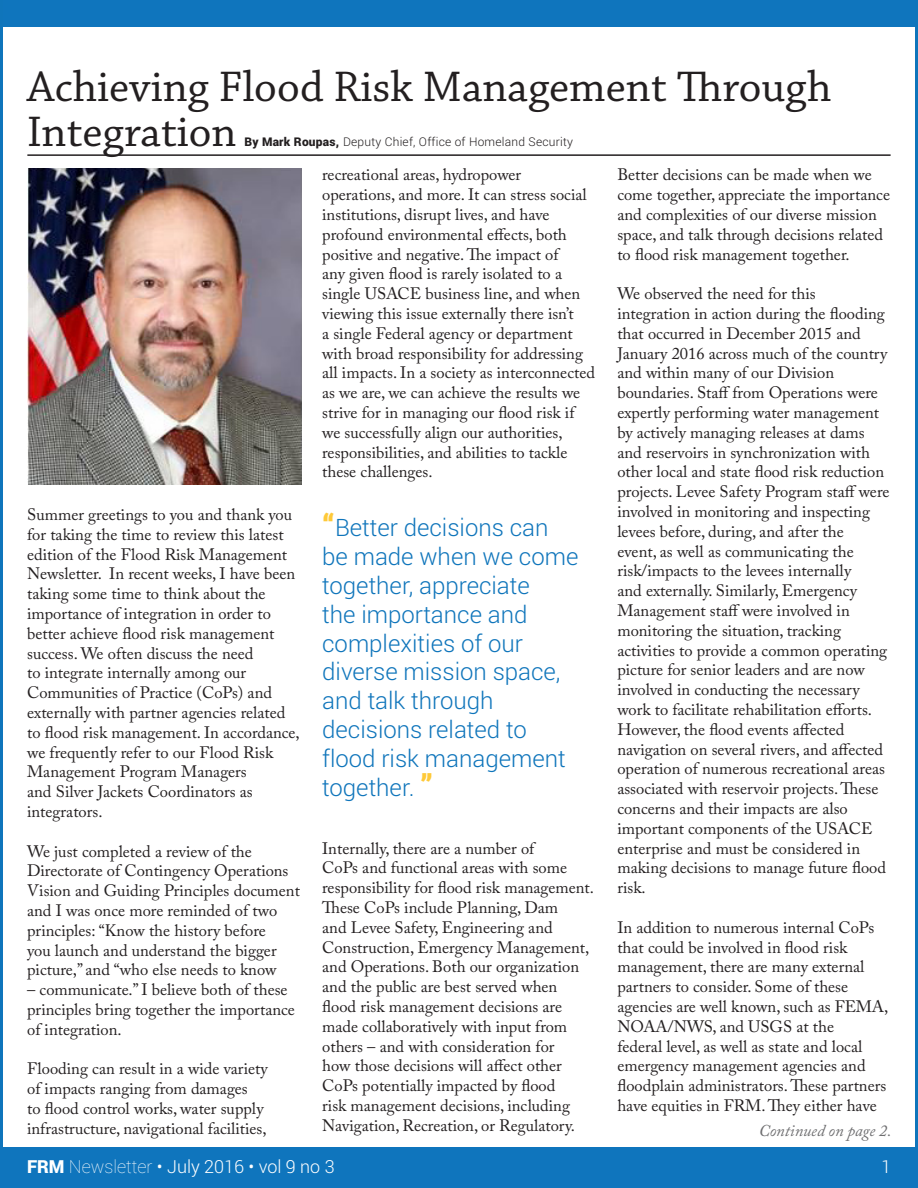
<style>
.page{position:relative;width:918px;height:1188px;background:#fff}
.page>*{position:absolute;margin:0;border:0;box-sizing:border-box;transform-origin:0 0}
.t1{font:45px "Chaparral Pro";color:#231f20}
.t2{font:300 24px/28.8px "Roboto";color:#0f75bb}
.t3{font:300 18px "Roboto";color:#fff}
.t4{font:16.5px/19.8px "Adobe Caslon Pro";color:#231f20}
.t5{font:italic 16.5px "Adobe Caslon Pro";color:#6e6e70}
.t6{font:300 12px "Roboto";letter-spacing:.02em;color:#231f20}
.s1{font-weight:900}
.s2{font-weight:900;font-size:30px;color:#fec938}
.s3{font-weight:100}
</style>
<div class="page">
<div style="left:0;top:0;width:918px;height:27px;background:#0f75bd"></div>
<hr style="left:0;top:0;width:3px;height:1188px;background:#0f75bb">
<hr style="left:915px;top:0;width:3px;height:1188px;background:#0f75bb">
<div style="left:0;top:1148px;width:918px;height:40px;background:#0f75bd"></div>
<img style="left:28px;top:168px;width:273px;height:316px">
<hr style="left:27px;top:154px;width:864px;height:2px;background:#231f20">
<p class="t1" style="left:27px;top:62px;width:806px">Achieving Flood Risk Management Through</p>
<p class="t1" style="left:27px;top:107px;width:211px">Integration</p>
<p class="t6" style="left:244px;top:134px;width:330px"><span class="s1">By Mark Roupas,</span> Deputy Chief, Office of Homeland Security</p>
<p class="t4" style="left:27px;top:504px;width:274px">Summer greetings to you and thank you for taking the time to review this latest edition of the Flood Risk Management Newsletter. In recent weeks, I have been taking some time to think about the importance of integration in order to better achieve flood risk management success. We often discuss the need<br>to integrate internally among our Communities of Practice (CoPs) and externally with partner agencies related to flood risk management. In accordance, we frequently refer to our Flood Risk Management Program Managers<br>and Silver Jackets Coordinators as integrators.</p>
<p class="t4" style="left:27px;top:841px;width:274px">We just completed a review of the Directorate of Contingency Operations Vision and Guiding Principles document and I was once more reminded of two principles: “Know the history before<br>you launch and understand the bigger picture,” and “who else needs to know</p>
<p class="t4" style="left:27px;top:980px;width:269px">– communicate.” I believe both of these principles bring together the importance of integration.</p>
<p class="t4" style="left:27px;top:1059px;width:242px">Flooding can result in a wide variety of impacts ranging from damages<br>to flood control works, water supply infrastructure, navigational facilities,</p>
<p class="t4" style="left:322px;top:165px;width:274px">recreational areas, hydropower operations, and more. It can stress social institutions, disrupt lives, and have profound environmental effects, both positive and negative. The impact of<br>any given flood is rarely isolated to a single USACE business line, and when viewing this issue externally there isn’t<br>a single Federal agency or department with broad responsibility for addressing all impacts. In a society as interconnected as we are, we can achieve the results we strive for in managing our flood risk if we successfully align our authorities, responsibilities, and abilities to tackle these challenges.</p>
<p class="t2" style="left:322px;top:513px;width:258px"><span class="s2">“</span>Better decisions can be made when we come together, appreciate<br>the importance and complexities of our diverse mission space, and talk through decisions related to flood risk management together. <span class="s2">”</span></p>
<p class="t4" style="left:322px;top:838px;width:273px">Internally, there are a number of<br>CoPs and functional areas with some responsibility for flood risk management.<br>These CoPs include Planning, Dam<br>and Levee Safety, Engineering and Construction, Emergency Management, and Operations. Both our organization and the public are best served when flood risk management decisions are made collaboratively with input from others – and with consideration for<br>how those decisions will affect other CoPs potentially impacted by flood<br>risk management decisions, including Navigation, Recreation, or Regulatory.</p>
<p class="t4" style="left:617px;top:165px;width:274px">Better decisions can be made when we come together, appreciate the importance and complexities of our diverse mission space, and talk through decisions related to flood risk management together.</p>
<p class="t4" style="left:617px;top:284px;width:274px">We observed the need for this integration in action during the flooding that occurred in December 2015 and January 2016 across much of the country and within many of our Division boundaries. Staff from Operations were expertly performing water management by actively managing releases at dams and reservoirs in synchronization with other local and state flood risk reduction projects. Levee Safety Program staff were involved in monitoring and inspecting levees before, during, and after the<br>event, as well as communicating the risk/impacts to the levees internally<br>and externally. Similarly, Emergency Management staff were involved in monitoring the situation, tracking activities to provide a common operating picture for senior leaders and are now involved in conducting the necessary work to facilitate rehabilitation efforts.<br>However, the flood events affected navigation on several rivers, and affected operation of numerous recreational areas associated with reservoir projects. These concerns and their impacts are also important components of the USACE enterprise and must be considered in making decisions to manage future flood risk.</p>
<p class="t4" style="left:617px;top:917px;width:272px">In addition to numerous internal CoPs that could be involved in flood risk management, there are many external partners to consider. Some of these agencies are well known, such as FEMA, NOAA/NWS, and USGS at the<br>federal level, as well as state and local emergency management agencies and floodplain administrators. These partners have equities in FRM. They either have</p>
<p class="t5" style="left:759px;top:1121px;width:134px">Continued on page 2.</p>
<p class="t3" style="left:27px;top:1154px;width:309px"><span class="s1">FRM</span> <span class="s3">Newsletter</span> • July 2016 • vol 9 no 3</p>
<p class="t3" style="left:881px;top:1154px;width:11px">1</p>
</div>
